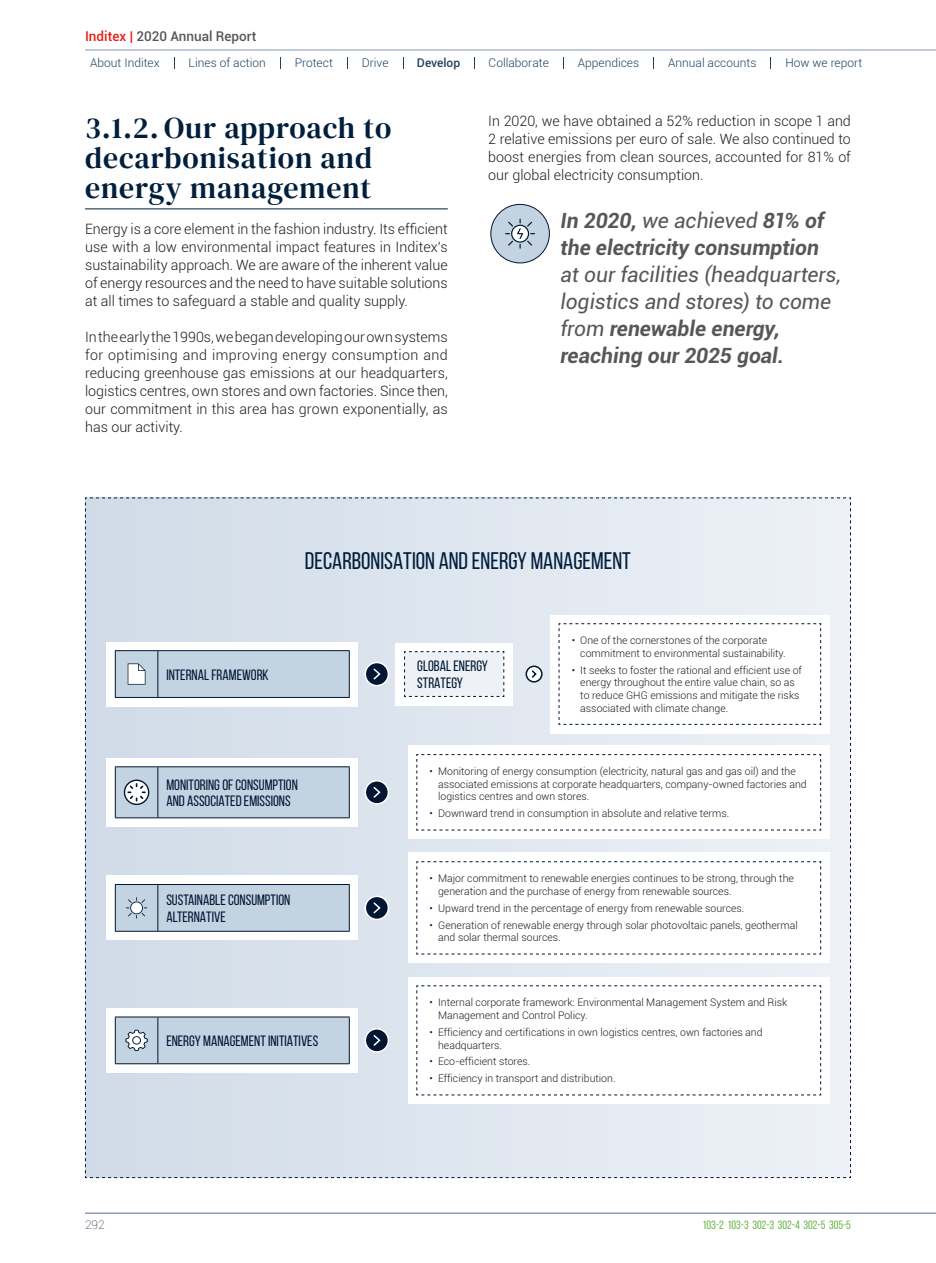
<style>
.page{position:relative;width:936px;height:1263px;background:#fff}
.page>*{position:absolute;margin:0;border:0;box-sizing:border-box;transform-origin:0 0}
.t1{font:30px/30px "DM Serif Text";letter-spacing:.03em;color:#001f3c}
.t2{font:24px "Bebas Neue";color:#001f3c}
.t3{font:italic 21px/27px "Roboto";color:#575756}
.t4{font:italic 700 21px/27px "Roboto";color:#575756}
.t5{font:15px/16.5px "Bebas Neue";color:#001633}
.t6{font:300 14.25px/18px "Roboto";color:#1d1d1b;text-align:justify}
.t7{font:500 13.5px "Roboto";color:#55585a}
.t8{font:300 12px "Roboto";color:#204262}
.t9{font:12px "Bebas Neue";color:#6eb74c}
.t10{font:500 12px "Roboto";color:#204262}
.t11{font:100 12px "Roboto";color:#001633}
.t12{font:300 10.5px/12.6px "Roboto";color:#1d1d1b}
.s1{color:#e41f18}
.s2{font-weight:400}
.s3{font-weight:700}
.s4{color:#001633}
</style>
<div class="page">
<svg style="left:85px;top:497px;width:766px;height:681px"></svg>
<hr style="left:85px;top:209px;width:363px;height:1px;background:#001f3c">
<div style="left:491px;top:204px;width:58px;height:59px;background:#c4d3e2;border-radius:50%"></div>
<svg style="left:505px;top:219px;width:30px;height:30px"></svg>
<div style="left:490px;top:204px;width:59px;height:59px;border:1px solid #001633;border-radius:50%"></div>
<hr style="left:85px;top:50px;width:850px;height:1px;background:#8995b4">
<hr style="left:85px;top:1213px;width:850px;height:1px;background:#8995b4">
<svg style="left:174px;top:57px;width:1px;height:12px"></svg>
<svg style="left:347px;top:57px;width:1px;height:12px"></svg>
<svg style="left:280px;top:57px;width:1px;height:12px"></svg>
<svg style="left:563px;top:57px;width:1px;height:12px"></svg>
<svg style="left:653px;top:57px;width:1px;height:12px"></svg>
<svg style="left:770px;top:57px;width:1px;height:12px"></svg>
<p class="t7" style="left:85px;top:27px;width:173px"><span class="s1">Inditex |</span> 2020 Annual Report</p>
<p class="t8" style="left:90px;top:54px;width:71px">About Inditex</p>
<p class="t8" style="left:188px;top:54px;width:79px">Lines of action</p>
<p class="t8" style="left:295px;top:54px;width:40px">Protect</p>
<p class="t8" style="left:362px;top:54px;width:28px">Drive</p>
<p class="t10" style="left:417px;top:54px;width:45px">Develop</p>
<p class="t8" style="left:488px;top:54px;width:62px">Collaborate</p>
<p class="t8" style="left:577px;top:54px;width:63px">Appendices</p>
<p class="t8" style="left:668px;top:54px;width:90px">Annual accounts</p>
<p class="t8" style="left:785px;top:54px;width:78px">How we report</p>
<h1 class="t1" style="left:85px;top:113px;width:308px">3.1.2. Our approach to decarbonisation and energy management</h1>
<p class="t6" style="left:85px;top:219px;width:364px">Energy is a core element in the fashion industry. Its efficient use with a low environmental impact features in Inditex's sustainability approach. We are aware of the inherent value of energy resources and the need to have suitable solutions at all times to safeguard a stable and quality supply.</p>
<p class="t6" style="left:85px;top:327px;width:364px">In the early the 1990s, we began developing our own systems for optimising and improving energy consumption and reducing greenhouse gas emissions at our headquarters, logistics centres, own stores and own factories. Since then, our commitment in this area has grown exponentially, as has our activity.</p>
<h3 class="t6" style="left:488px;top:111px;width:364px">In 2020, we have obtained a 52% reduction in scope 1 and 2 relative emissions per euro of sale. We also continued to boost energies from clean sources, accounted for 81% of our global electricity consumption.</h3>
<h3 class="t4" style="left:560px;top:206px;width:265px">In 2020, <span class="s2">we achieved</span> 81% of the electricity consumption</h3>
<h3 class="t3" style="left:560px;top:261px;width:282px">at our facilities (headquarters, logistics and stores) to come from <span class="s3">renewable energy, reaching our 2025 goal.</span></h3>
<h2 class="t2" style="left:305px;top:548px;width:327px">DECARBONISATION AND ENERGY MANAGEMENT</h2>
<h3 class="t5" style="left:166px;top:666px;width:104px">INTERNAL FRAMEWORK</h3>
<h3 class="t5" style="left:417px;top:658px;width:72px">GLOBAL ENERGY<br>STRATEGY</h3>
<p class="t12" style="left:580px;top:634px;width:207px;text-indent:-9px"><span class="s4">•</span> One of the cornerstones of the corporate commitment to environmental sustainability.</p>
<p class="t12" style="left:580px;top:663px;width:223px;text-indent:-9px"><span class="s4">•</span> It seeks to foster the rational and efficient use of energy throughout the entire value chain, so as to reduce GHG emissions and mitigate the risks associated with climate change.</p>
<h3 class="t5" style="left:166px;top:776px;width:133px">MONITORING OF CONSUMPTION<br>AND ASSOCIATED EMISSIONS</h3>
<h3 class="t5" style="left:166px;top:892px;width:125px">SUSTAINABLE CONSUMPTION<br>ALTERNATIVE</h3>
<h3 class="t5" style="left:166px;top:1032px;width:153px">ENERGY MANAGEMENT INITIATIVES</h3>
<p class="t11" style="left:85px;top:1216px;width:21px">292</p>
<p class="t12" style="left:438px;top:765px;width:370px;text-indent:-9px"><span class="s4">•</span> Monitoring of energy consumption (electricity, natural gas and gas oil) and the associated emissions at corporate headquarters, company-owned factories and logistics centres and own stores.</p>
<p class="t12" style="left:429px;top:807px;width:301px"><span class="s4">•</span> Downward trend in consumption in absolute and relative terms.</p>
<p class="t12" style="left:438px;top:872px;width:357px;text-indent:-9px"><span class="s4">•</span> Major commitment to renewable energies continues to be strong, through the generation and the purchase of energy from renewable sources.</p>
<p class="t12" style="left:429px;top:901px;width:316px"><span class="s4">•</span> Upward trend in the percentage of energy from renewable sources.</p>
<p class="t12" style="left:438px;top:918px;width:361px;text-indent:-9px"><span class="s4">•</span> Generation of renewable energy through solar photovoltaic panels, geothermal and solar thermal sources.</p>
<p class="t12" style="left:438px;top:996px;width:351px;text-indent:-9px"><span class="s4">•</span> Internal corporate framework: Environmental Management System and Risk<br>Management and Control Policy.</p>
<p class="t12" style="left:438px;top:1025px;width:326px;text-indent:-9px"><span class="s4">•</span> Efficiency and certifications in own logistics centres, own factories and headquarters.</p>
<p class="t12" style="left:429px;top:1055px;width:102px"><span class="s4">•</span> Eco-efficient stores.</p>
<p class="t12" style="left:429px;top:1072px;width:187px"><span class="s4">•</span> Efficiency in transport and distribution.</p>
<p class="t9" style="left:702px;top:1218px;width:150px">103-2 103-3 302-3 302-4 302-5 305-5</p>
</div>
